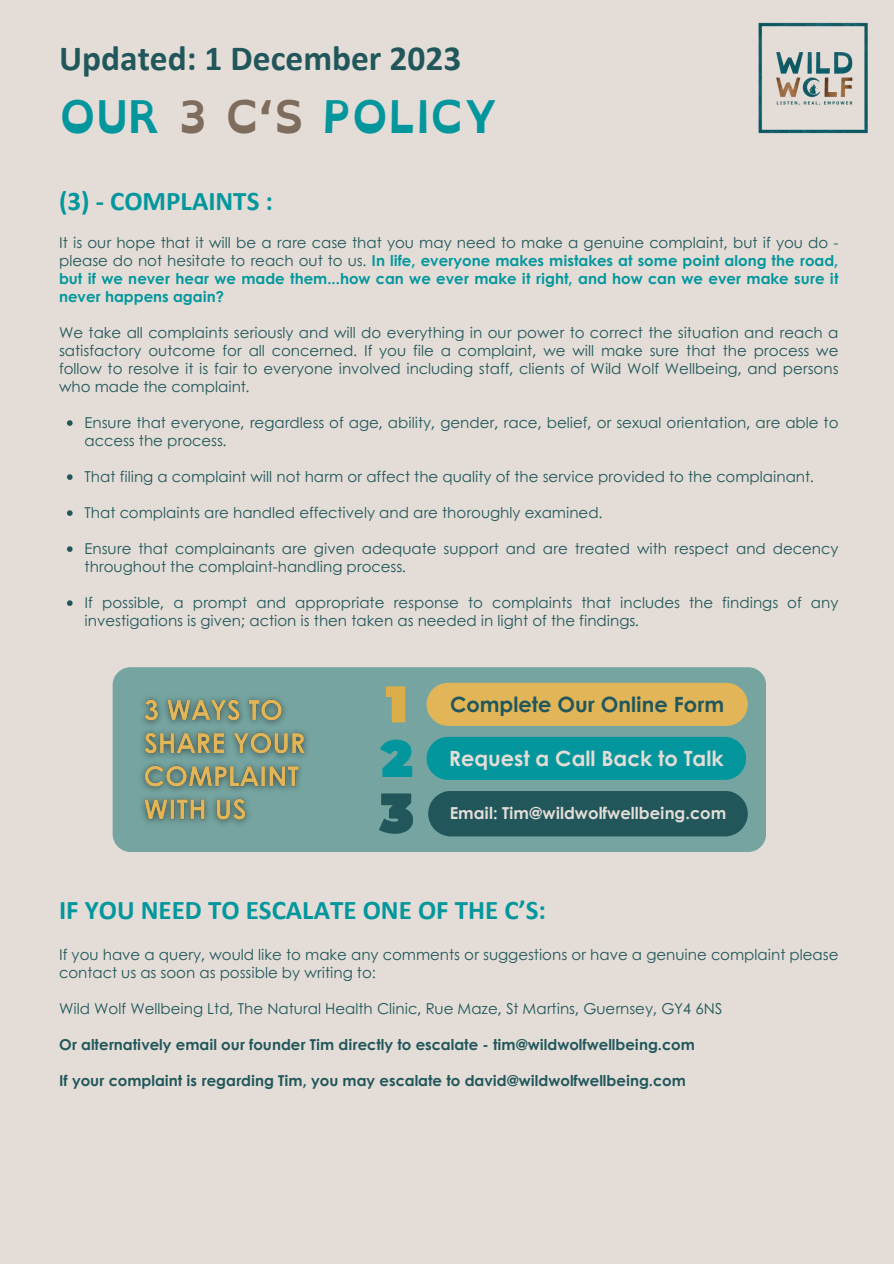
<style>
.page{position:relative;width:894px;height:1264px;background:#fff}
.page>*{position:absolute;margin:0;border:0;box-sizing:border-box;transform-origin:0 0}
.t1{font:700 45px "Open Dyslexic";color:#03979d}
.t2{font:700 35.4px "Calibri";color:#21575b}
.t3{font:700 27px "Calibri";color:#03979d}
.t4{font:700 21px "Century Gothic";color:#e4ddd7}
.t5{font:700 21px "Century Gothic";color:#21575b}
.t6{font:700 16.5px "Century Gothic";color:#e4ddd7}
.t7{font:15px/18px "Century Gothic";color:#21575b}
.t8{font:700 15px/18px "Century Gothic";color:#03979d;text-align:justify}
.t9{font:700 15px "Century Gothic";color:#21575b}
.s1{color:#7e6c5d}
.s2{font-weight:400;color:#21575b}
</style>
<div class="page">
<div style="left:0;top:0;width:893px;height:1263px;background:#e4ddd7"></div>
<img style="left:758px;top:22px;width:110px;height:112px">
<div style="left:113px;top:667px;width:652px;height:185px;background:#76a5a1"></div>
<div style="left:426px;top:682px;width:321px;height:44px;background:#e1b558;border-radius:22px"></div>
<div style="left:428px;top:790px;width:319px;height:46px;background:#21575b;border-radius:23px"></div>
<svg style="left:67px;top:420px;width:6px;height:6px"></svg>
<svg style="left:67px;top:474px;width:6px;height:6px"></svg>
<svg style="left:67px;top:510px;width:6px;height:6px"></svg>
<svg style="left:67px;top:546px;width:6px;height:6px"></svg>
<svg style="left:67px;top:600px;width:6px;height:6px"></svg>
<img style="left:132px;top:688px;width:185px;height:144px">
<div style="left:426px;top:736px;width:320px;height:44px;background:#03979d;border-radius:22px"></div>
<svg style="left:386px;top:686px;width:19px;height:36px"></svg>
<svg style="left:380px;top:739px;width:32px;height:37px"></svg>
<svg style="left:379px;top:793px;width:33px;height:40px"></svg>
<h3 class="t2" style="left:59px;top:44px;width:403px">Updated: 1 December 2023</h3>
<p class="t1" style="left:59px;top:77px;width:441px">OUR <span class="s1">3 C‘S</span> POLICY</p>
<p class="t3" style="left:59px;top:189px;width:215px">(3) - COMPLAINTS :</p>
<p class="t8" style="left:59px;top:233px;width:780px"><span class="s2">It is our hope that it will be a rare case that you may need to make a genuine complaint, but if you do - please do not hesitate to reach out to us.</span> In life, everyone makes mistakes at some point along the road, but if we never hear we made them...how can we ever make it right, and how can we ever make sure it never happens again?</p>
<p class="t7" style="left:59px;top:323px;width:780px;text-align:justify">We take all complaints seriously and will do everything in our power to correct the situation and reach a satisfactory outcome for all concerned. If you file a complaint, we will make sure that the process we follow to resolve it is fair to everyone involved including staff, clients of Wild Wolf Wellbeing, and persons who made the complaint.</p>
<p class="t7" style="left:85px;top:413px;width:755px">Ensure that everyone, regardless of age, ability, gender, race, belief, or sexual orientation, are able to access the process.</p>
<p class="t7" style="left:85px;top:467px;width:730px">That filing a complaint will not harm or affect the quality of the service provided to the complainant.</p>
<p class="t7" style="left:85px;top:503px;width:519px">That complaints are handled effectively and are thoroughly examined.</p>
<p class="t7" style="left:85px;top:539px;width:755px">Ensure that complainants are given adequate support and are treated with respect and decency throughout the complaint-handling process.</p>
<p class="t7" style="left:85px;top:593px;width:755px">If possible, a prompt and appropriate response to complaints that includes the findings of any investigations is given; action is then taken as needed in light of the findings.</p>
<h1 class="t5" style="left:450px;top:688px;width:275px">Complete Our Online Form</h1>
<p class="t4" style="left:449px;top:742px;width:276px">Request a Call Back to Talk</p>
<p class="t6" style="left:449px;top:800px;width:278px">Email: Tim@wildwolfwellbeing.com</p>
<p class="t3" style="left:59px;top:898px;width:488px">IF YOU NEED TO ESCALATE ONE OF THE C’S:</p>
<h4 class="t7" style="left:59px;top:944px;width:780px">If you have a query, would like to make any comments or suggestions or have a genuine complaint please contact us as soon as possible by writing to:</h4>
<h4 class="t7" style="left:59px;top:998px;width:664px">Wild Wolf Wellbeing Ltd, The Natural Health Clinic, Rue Maze, St Martins, Guernsey, GY4 6NS</h4>
<h5 class="t9" style="left:59px;top:1033px;width:637px">Or alternatively email our founder Tim directly to escalate - tim@wildwolfwellbeing.com</h5>
<h3 class="t9" style="left:59px;top:1069px;width:628px">If your complaint is regarding Tim, you may escalate to david@wildwolfwellbeing.com</h3>
</div>
